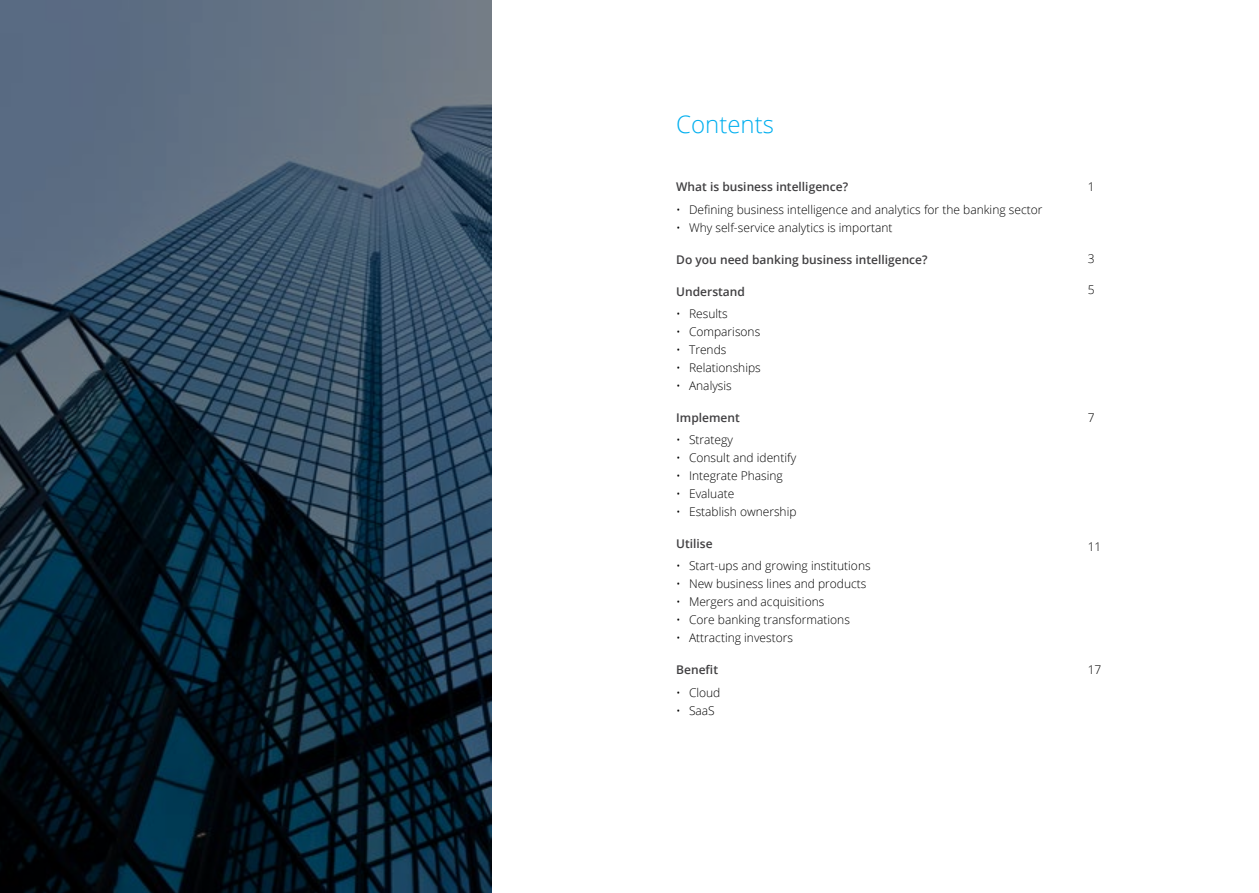
<style>
.page{position:relative;width:1259px;height:893px;background:#fff}
.page>*{position:absolute;margin:0;border:0;box-sizing:border-box;transform-origin:0 0}
.t1{font:300 24px "Open Sans";color:#00afef}
.t2{font:300 12px "Open Sans";color:#000}
.t3{font:600 12px "Open Sans";color:#414042}
</style>
<div class="page">
<svg style="left:0;top:0;width:491px;height:893px;background:#293d4e"></svg>
<h1 class="t1" style="left:676px;top:108px;width:99px">Contents</h1>
<p class="t3" style="left:676px;top:179px;width:173px">What is business intelligence?</p>
<p class="t2" style="left:676px;top:201px;width:368px">• Defining business intelligence and analytics for the banking sector</p>
<p class="t2" style="left:676px;top:219px;width:218px">• Why self-service analytics is important</p>
<p class="t3" style="left:676px;top:251px;width:253px">Do you need banking business intelligence?</p>
<p class="t3" style="left:676px;top:283px;width:70px">Understand</p>
<p class="t2" style="left:676px;top:305px;width:53px">• Results</p>
<p class="t2" style="left:676px;top:323px;width:86px">• Comparisons</p>
<p class="t2" style="left:676px;top:341px;width:52px">• Trends</p>
<p class="t2" style="left:676px;top:359px;width:86px">• Relationships</p>
<p class="t2" style="left:676px;top:377px;width:57px">• Analysis</p>
<p class="t3" style="left:676px;top:409px;width:65px">Implement</p>
<p class="t2" style="left:676px;top:431px;width:58px">• Strategy</p>
<p class="t2" style="left:676px;top:449px;width:121px">• Consult and identify</p>
<p class="t2" style="left:676px;top:467px;width:108px">• Integrate Phasing</p>
<p class="t2" style="left:676px;top:485px;width:60px">• Evaluate</p>
<p class="t2" style="left:676px;top:503px;width:122px">• Establish ownership</p>
<p class="t3" style="left:676px;top:535px;width:38px">Utilise</p>
<p class="t2" style="left:676px;top:558px;width:196px">• Start-ups and growing institutions</p>
<p class="t2" style="left:676px;top:576px;width:192px">• New business lines and products</p>
<p class="t2" style="left:676px;top:594px;width:150px">• Mergers and acquisitions</p>
<p class="t2" style="left:676px;top:612px;width:175px">• Core banking transformations</p>
<p class="t2" style="left:676px;top:630px;width:118px">• Attracting investors</p>
<p class="t3" style="left:676px;top:662px;width:43px">Benefit</p>
<p class="t2" style="left:676px;top:684px;width:46px">• Cloud</p>
<p class="t2" style="left:676px;top:702px;width:40px">• SaaS</p>
<p class="t2" style="left:1087px;top:179px;width:8px">1</p>
<p class="t2" style="left:1087px;top:251px;width:8px">3</p>
<p class="t2" style="left:1087px;top:282px;width:8px">5</p>
<p class="t2" style="left:1087px;top:410px;width:8px">7</p>
<p class="t2" style="left:1087px;top:538px;width:15px">11</p>
<p class="t2" style="left:1087px;top:661px;width:15px">17</p>
</div>
